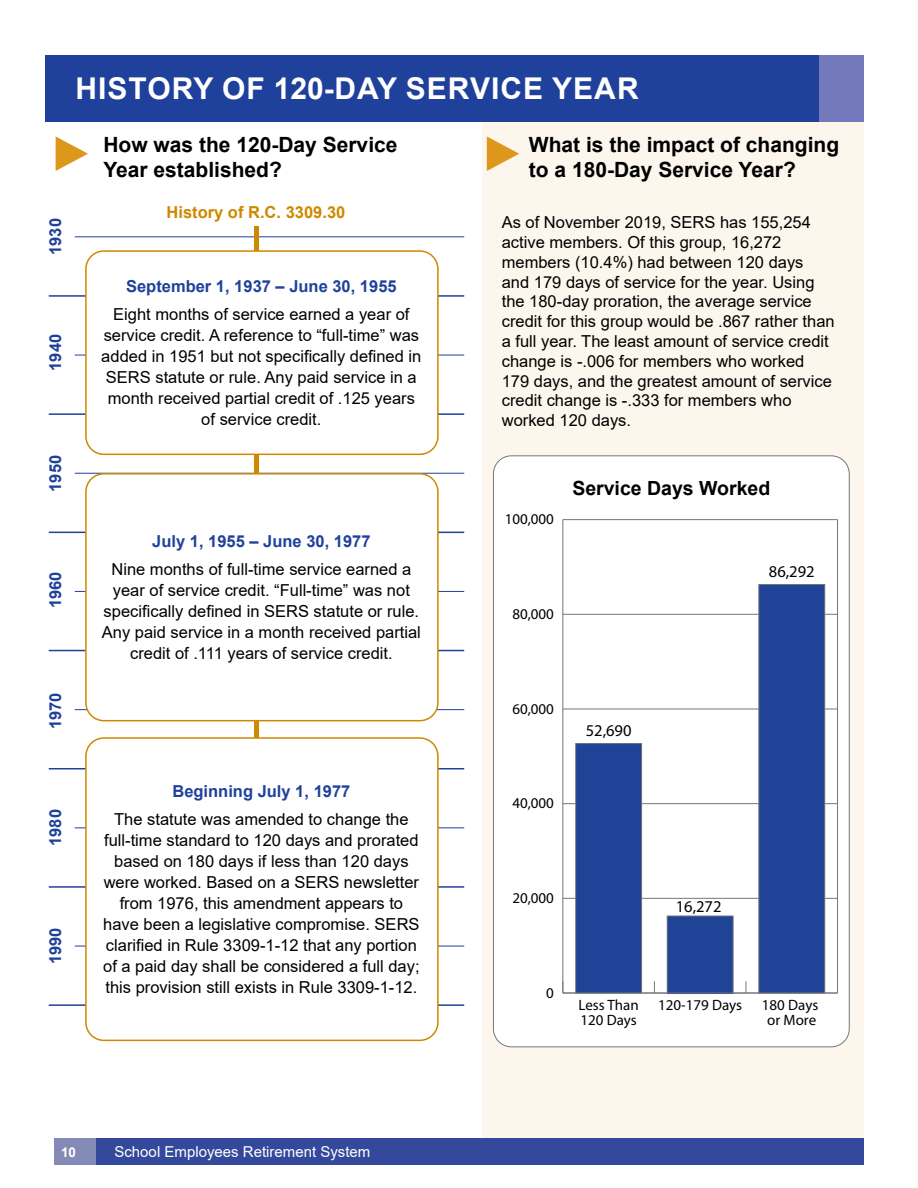
<style>
.page{position:relative;width:918px;height:1188px;background:#fff}
.page>*{position:absolute;margin:0;border:0;box-sizing:border-box;transform-origin:0 0}
.t1{font:700 30px "Arial";letter-spacing:.035em;color:#fff}
.t2{font:700 21px/25.2px "Arial";color:#000}
.t3{font:700 19.5px "Arial";color:#000}
.t4{font:16.5px/21px "Arial";color:#000;text-align:center}
.t5{font:700 16.5px "Arial";color:#20419b}
.t6{font:700 16.5px "Arial";color:#ce8900}
.t7{font:16.5px "Myriad Pro";color:#000}
.t8{font:15px/15px "Myriad Pro";color:#000;text-align:center}
.t9{font:15px "Arial";color:#fff}
.t10{font:700 13.5px "Arial";color:#fff}
</style>
<div class="page">
<div style="left:95px;top:1139px;width:769px;height:26px;background:#34499b"></div>
<div style="left:54px;top:1139px;width:41px;height:26px;background:#838ab6"></div>
<div style="left:482px;top:122px;width:382px;height:1016px;background:#fdf6ed"></div>
<div style="left:493px;top:456px;width:356px;height:591px;background:#fff;border-radius:18px"></div>
<div style="left:46px;top:55px;width:773px;height:67px;background:#20419b"></div>
<div style="left:819px;top:55px;width:45px;height:67px;background:#7379ba"></div>
<hr style="left:75px;top:237px;width:389px;height:1px;background:#20419b">
<hr style="left:75px;top:709px;width:389px;height:1px;background:#20419b">
<hr style="left:75px;top:828px;width:389px;height:1px;background:#20419b">
<hr style="left:75px;top:946px;width:389px;height:1px;background:#20419b">
<hr style="left:49px;top:768px;width:415px;height:1px;background:#20419b">
<hr style="left:49px;top:886px;width:415px;height:2px;background:#20419b">
<hr style="left:49px;top:1004px;width:415px;height:2px;background:#20419b">
<hr style="left:49px;top:295px;width:415px;height:2px;background:#20419b">
<hr style="left:49px;top:413px;width:415px;height:2px;background:#20419b">
<hr style="left:49px;top:532px;width:415px;height:1px;background:#20419b">
<hr style="left:49px;top:650px;width:415px;height:1px;background:#20419b">
<hr style="left:75px;top:355px;width:389px;height:1px;background:#20419b">
<hr style="left:75px;top:473px;width:389px;height:1px;background:#20419b">
<hr style="left:75px;top:591px;width:389px;height:1px;background:#20419b">
<div style="left:254px;top:226px;width:5px;height:525px;background:#ce8900"></div>
<div style="left:86px;top:251px;width:352px;height:203px;background:#fff;border-radius:18px"></div>
<div style="left:85px;top:250px;width:354px;height:205px;border:2px solid #ce8900;border-radius:18px"></div>
<div style="left:86px;top:474px;width:352px;height:247px;background:#fff;border-radius:18px"></div>
<div style="left:85px;top:473px;width:354px;height:248px;border:2px solid #ce8900;border-radius:18px"></div>
<div style="left:86px;top:738px;width:352px;height:302px;background:#fff;border-radius:18px"></div>
<div style="left:85px;top:737px;width:354px;height:304px;border:2px solid #ce8900;border-radius:18px"></div>
<svg style="left:56px;top:136px;width:32px;height:35px"></svg>
<svg style="left:487px;top:136px;width:32px;height:35px"></svg>
<svg style="left:654px;top:981px;width:1px;height:12px"></svg>
<svg style="left:746px;top:981px;width:1px;height:12px"></svg>
<hr style="left:837px;top:520px;width:1px;height:473px;background:#757679">
<hr style="left:563px;top:520px;width:1px;height:473px;background:#757679">
<hr style="left:563px;top:993px;width:275px;height:1px;background:#757679">
<hr style="left:563px;top:898px;width:275px;height:1px;background:#757679">
<hr style="left:563px;top:803px;width:275px;height:1px;background:#757679">
<hr style="left:563px;top:709px;width:275px;height:1px;background:#757679">
<hr style="left:563px;top:614px;width:275px;height:1px;background:#757679">
<hr style="left:563px;top:519px;width:275px;height:1px;background:#757679">
<div style="left:576px;top:744px;width:66px;height:249px;background:#1f4497"></div>
<div style="left:575px;top:743px;width:67px;height:250px;border:1px solid #757679"></div>
<div style="left:667px;top:916px;width:66px;height:77px;background:#1f4497"></div>
<div style="left:667px;top:916px;width:66px;height:77px;border:1px solid #757679"></div>
<div style="left:759px;top:585px;width:66px;height:408px;background:#1f4497"></div>
<div style="left:759px;top:584px;width:66px;height:409px;border:1px solid #757679"></div>
<h1 class="t1" style="left:75px;top:67px;width:565px">HISTORY OF 120-DAY SERVICE YEAR</h1>
<p class="t5" style="left:44px;top:255px;width:38px;rotate:-90deg">1930</p>
<p class="t5" style="left:44px;top:371px;width:38px;rotate:-90deg">1940</p>
<p class="t5" style="left:44px;top:492px;width:38px;rotate:-90deg">1950</p>
<p class="t5" style="left:44px;top:608px;width:38px;rotate:-90deg">1960</p>
<p class="t5" style="left:44px;top:729px;width:38px;rotate:-90deg">1970</p>
<p class="t5" style="left:44px;top:846px;width:38px;rotate:-90deg">1980</p>
<p class="t5" style="left:44px;top:964px;width:38px;rotate:-90deg">1990</p>
<p class="t2" style="left:103px;top:132px;width:296px">How was the 120-Day Service<br>Year established?</p>
<p class="t2" style="left:529px;top:132px;width:312px">What is the impact of changing to a 180-Day Service Year?</p>
<p class="t6" style="left:167px;top:201px;width:180px">History of R.C. 3309.30</p>
<p class="t5" style="left:126px;top:275px;width:272px">September 1, 1937 – June 30, 1955</p>
<p class="t4" style="left:101px;top:304px;width:322px">Eight months of service earned a year of service credit. A reference to “full-time” was added in 1951 but not specifically defined in SERS statute or rule. Any paid service in a month received partial credit of .125 years of service credit.</p>
<p class="t5" style="left:152px;top:530px;width:220px">July 1, 1955 – June 30, 1977</p>
<p class="t4" style="left:102px;top:559px;width:321px">Nine months of full-time service earned a year of service credit. “Full-time” was not specifically defined in SERS statute or rule.<br>Any paid service in a month received partial credit of .111 years of service credit.</p>
<p class="t5" style="left:172px;top:780px;width:179px">Beginning July 1, 1977</p>
<p class="t4" style="left:103px;top:809px;width:318px">The statute was amended to change the full-time standard to 120 days and prorated based on 180 days if less than 120 days were worked. Based on a SERS newsletter from 1976, this amendment appears to have been a legislative compromise. SERS clarified in Rule 3309-1-12 that any portion of a paid day shall be considered a full day; this provision still exists in Rule 3309-1-12.</p>
<p class="t4" style="left:502px;top:212px;width:334px;line-height:19.8px;text-align:left">As of November 2019, SERS has 155,254 active members. Of this group, 16,272 members (10.4%) had between 120 days and 179 days of service for the year. Using the 180-day proration, the average service credit for this group would be .867 rather than a full year. The least amount of service credit change is -.006 for members who worked 179 days, and the greatest amount of service credit change is -.333 for members who worked 120 days.</p>
<p class="t8" style="left:505px;top:512px;width:51px">100,000</p>
<p class="t8" style="left:512px;top:606px;width:43px">80,000</p>
<p class="t3" style="left:572px;top:475px;width:199px">Service Days Worked</p>
<p class="t7" style="left:769px;top:561px;width:47px">86,292</p>
<p class="t8" style="left:512px;top:701px;width:43px">60,000</p>
<p class="t8" style="left:512px;top:796px;width:43px">40,000</p>
<p class="t7" style="left:586px;top:721px;width:47px">52,690</p>
<p class="t8" style="left:512px;top:890px;width:43px">20,000</p>
<p class="t7" style="left:676px;top:896px;width:47px">16,272</p>
<p class="t8" style="left:546px;top:985px;width:9px">0</p>
<p class="t8" style="left:579px;top:997px;width:62px">Less Than</p>
<p class="t8" style="left:658px;top:997px;width:85px">120-179 Days</p>
<p class="t8" style="left:580px;top:1012px;width:58px">120 Days</p>
<p class="t8" style="left:762px;top:997px;width:58px">180 Days or More</p>
<p class="t10" style="left:61px;top:1143px;width:17px">10</p>
<p class="t9" style="left:114px;top:1142px;width:257px">School Employees Retirement System</p>
</div>
